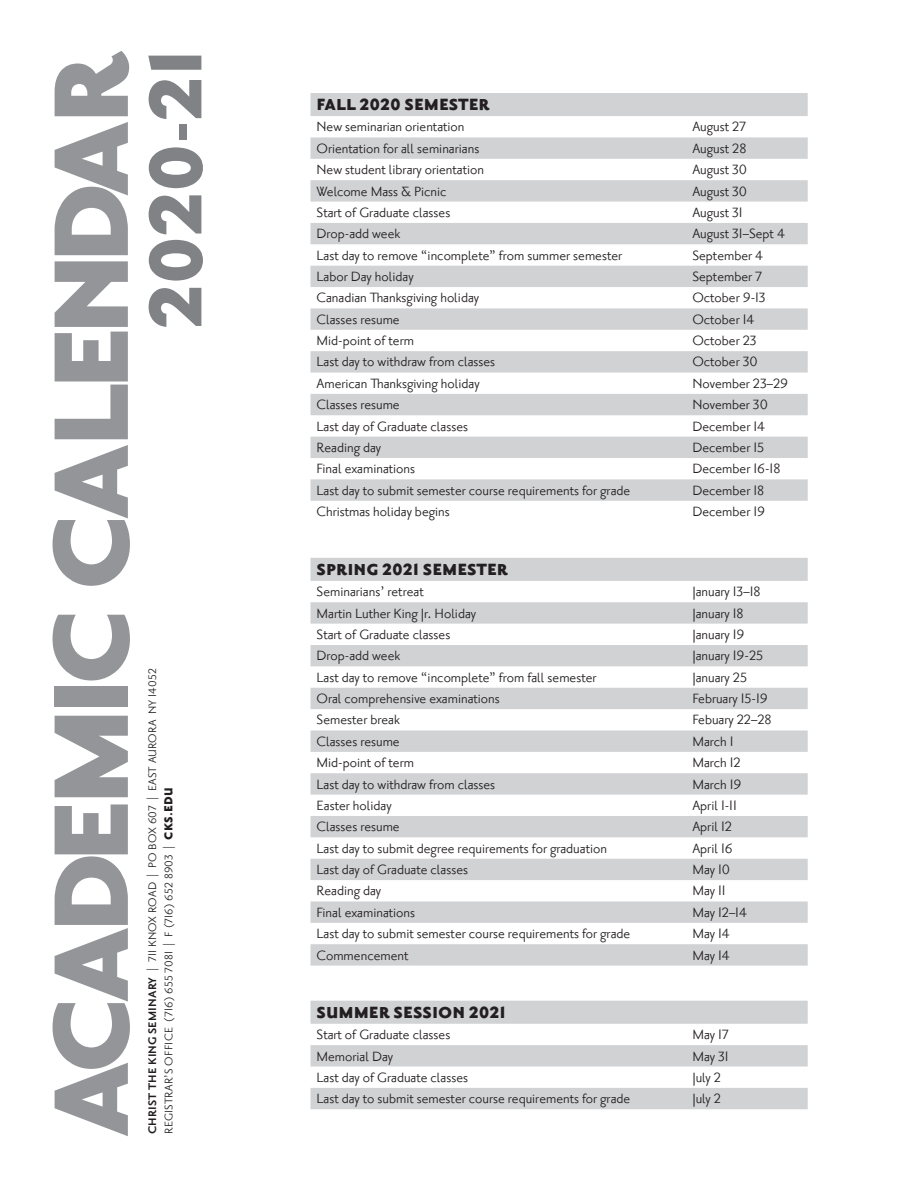
<style>
.page{position:relative;width:918px;height:1188px;background:#fff}
.page>*{position:absolute;margin:0;border:0;box-sizing:border-box;transform-origin:0 0}
.t1{font:900 129px "Priori San";letter-spacing:-.07em;color:#939598}
.t2{font:900 90px "Priori San";letter-spacing:-.02em;color:#808285}
.t3{font:900 19.5px "Priori San";color:#231f20}
.t4{font:16.5px "Priori San";color:#231f20}
.t5{font:13.5px/16.2px "Priori San";letter-spacing:.015em;color:#231f20}
.s1{font-weight:700}
.s2{font-weight:900;font-size:14.1px}
</style>
<div class="page">
<svg style="left:310px;top:93px;width:498px;height:408px;fill:#d1d2d4"></svg>
<svg style="left:310px;top:558px;width:498px;height:408px;fill:#d1d2d4"></svg>
<svg style="left:310px;top:1001px;width:498px;height:108px;fill:#d1d2d4"></svg>
<h1 class="t1" style="left:24px;top:1138px;width:1089px;rotate:-90deg">ACADEMIC CALENDAR</h1>
<h2 class="t2" style="left:129px;top:330px;width:283px;rotate:-90deg">2020-21</h2>
<p class="t5" style="left:145px;top:1134px;width:467px;rotate:-90deg"><span class="s1">CHRIST THE KING SEMINARY</span> | 711 KNOX ROAD | PO BOX 607 | EAST AURORA NY 14052<br>REGISTRAR’S OFFICE (716) 655 7081 | F (716) 652 8903 | <span class="s2">CKS.EDU</span></p>
<p class="t3" style="left:316px;top:94px;width:175px">FALL 2020 SEMESTER</p>
<p class="t4" style="left:316px;top:118px;width:150px">New seminarian orientation</p>
<p class="t4" style="left:692px;top:118px;width:55px">August 27</p>
<p class="t4" style="left:316px;top:140px;width:164px">Orientation for all seminarians</p>
<p class="t4" style="left:692px;top:140px;width:56px">August 28</p>
<p class="t4" style="left:316px;top:161px;width:169px">New student library orientation</p>
<p class="t4" style="left:692px;top:161px;width:56px">August 30</p>
<p class="t4" style="left:316px;top:182px;width:132px">Welcome Mass &amp; Picnic</p>
<p class="t4" style="left:692px;top:182px;width:56px">August 30</p>
<p class="t4" style="left:316px;top:204px;width:135px">Start of Graduate classes</p>
<p class="t4" style="left:692px;top:204px;width:52px">August 31</p>
<p class="t4" style="left:316px;top:225px;width:85px">Drop-add week</p>
<p class="t4" style="left:692px;top:225px;width:94px">August 31–Sept 4</p>
<p class="t4" style="left:316px;top:246px;width:307px">Last day to remove “incomplete” from summer semester</p>
<p class="t4" style="left:692px;top:246px;width:72px">September 4</p>
<p class="t4" style="left:316px;top:268px;width:99px">Labor Day holiday</p>
<p class="t4" style="left:692px;top:268px;width:71px">September 7</p>
<p class="t4" style="left:316px;top:289px;width:164px">Canadian Thanksgiving holiday</p>
<p class="t4" style="left:692px;top:289px;width:75px">October 9-13</p>
<p class="t4" style="left:316px;top:310px;width:85px">Classes resume</p>
<p class="t4" style="left:692px;top:310px;width:63px">October 14</p>
<p class="t4" style="left:316px;top:332px;width:99px">Mid-point of term</p>
<p class="t4" style="left:692px;top:332px;width:66px">October 23</p>
<p class="t4" style="left:316px;top:353px;width:180px">Last day to withdraw from classes</p>
<p class="t4" style="left:692px;top:353px;width:67px">October 30</p>
<p class="t4" style="left:316px;top:375px;width:165px">American Thanksgiving holiday</p>
<p class="t4" style="left:692px;top:375px;width:97px">November 23–29</p>
<p class="t4" style="left:316px;top:396px;width:85px">Classes resume</p>
<p class="t4" style="left:692px;top:396px;width:77px">November 30</p>
<p class="t4" style="left:316px;top:417px;width:153px">Last day of Graduate classes</p>
<p class="t4" style="left:692px;top:417px;width:74px">December 14</p>
<p class="t4" style="left:316px;top:439px;width:66px">Reading day</p>
<p class="t4" style="left:692px;top:439px;width:73px">December 15</p>
<p class="t4" style="left:316px;top:460px;width:100px">Final examinations</p>
<p class="t4" style="left:692px;top:460px;width:90px">December 16-18</p>
<p class="t4" style="left:316px;top:481px;width:315px">Last day to submit semester course requirements for grade</p>
<p class="t4" style="left:692px;top:481px;width:73px">December 18</p>
<p class="t4" style="left:316px;top:503px;width:135px">Christmas holiday begins</p>
<p class="t4" style="left:692px;top:503px;width:74px">December 19</p>
<p class="t3" style="left:316px;top:559px;width:193px">SPRING 2021 SEMESTER</p>
<p class="t4" style="left:316px;top:583px;width:109px">Seminarians’ retreat</p>
<p class="t4" style="left:692px;top:583px;width:70px">January 13–18</p>
<p class="t4" style="left:316px;top:604px;width:161px">Martin Luther King Jr. Holiday</p>
<p class="t4" style="left:692px;top:604px;width:53px">January 18</p>
<p class="t4" style="left:316px;top:626px;width:135px">Start of Graduate classes</p>
<p class="t4" style="left:692px;top:626px;width:54px">January 19</p>
<p class="t4" style="left:316px;top:647px;width:85px">Drop-add week</p>
<p class="t4" style="left:692px;top:647px;width:73px">January 19-25</p>
<p class="t4" style="left:316px;top:668px;width:282px">Last day to remove “incomplete” from fall semester</p>
<p class="t4" style="left:692px;top:668px;width:56px">January 25</p>
<p class="t4" style="left:316px;top:690px;width:185px">Oral comprehensive examinations</p>
<p class="t4" style="left:692px;top:690px;width:77px">February 15-19</p>
<p class="t4" style="left:316px;top:711px;width:85px">Semester break</p>
<p class="t4" style="left:692px;top:711px;width:81px">Febuary 22–28</p>
<p class="t4" style="left:316px;top:733px;width:85px">Classes resume</p>
<p class="t4" style="left:692px;top:733px;width:43px">March 1</p>
<p class="t4" style="left:316px;top:754px;width:99px">Mid-point of term</p>
<p class="t4" style="left:692px;top:754px;width:50px">March 12</p>
<p class="t4" style="left:316px;top:775px;width:180px">Last day to withdraw from classes</p>
<p class="t4" style="left:692px;top:775px;width:51px">March 19</p>
<p class="t4" style="left:316px;top:797px;width:77px">Easter holiday</p>
<p class="t4" style="left:692px;top:797px;width:46px">April 1-11</p>
<p class="t4" style="left:316px;top:818px;width:85px">Classes resume</p>
<p class="t4" style="left:692px;top:818px;width:41px">April 12</p>
<p class="t4" style="left:316px;top:839px;width:292px">Last day to submit degree requirements for graduation</p>
<p class="t4" style="left:692px;top:839px;width:42px">April 16</p>
<p class="t4" style="left:316px;top:861px;width:153px">Last day of Graduate classes</p>
<p class="t4" style="left:692px;top:861px;width:39px">May 10</p>
<p class="t4" style="left:316px;top:882px;width:66px">Reading day</p>
<p class="t4" style="left:692px;top:882px;width:35px">May 11</p>
<p class="t4" style="left:316px;top:903px;width:100px">Final examinations</p>
<p class="t4" style="left:692px;top:903px;width:56px">May 12–14</p>
<p class="t4" style="left:316px;top:925px;width:315px">Last day to submit semester course requirements for grade</p>
<p class="t4" style="left:692px;top:925px;width:39px">May 14</p>
<p class="t4" style="left:316px;top:946px;width:94px">Commencement</p>
<p class="t4" style="left:692px;top:946px;width:39px">May 14</p>
<p class="t3" style="left:316px;top:1002px;width:191px">SUMMER SESSION 2021</p>
<p class="t4" style="left:316px;top:1026px;width:135px">Start of Graduate classes</p>
<p class="t4" style="left:692px;top:1026px;width:38px">May 17</p>
<p class="t4" style="left:316px;top:1047px;width:78px">Memorial Day</p>
<p class="t4" style="left:692px;top:1047px;width:38px">May 31</p>
<p class="t4" style="left:316px;top:1069px;width:153px">Last day of Graduate classes</p>
<p class="t4" style="left:692px;top:1069px;width:30px">July 2</p>
<p class="t4" style="left:316px;top:1090px;width:315px">Last day to submit semester course requirements for grade</p>
<p class="t4" style="left:692px;top:1090px;width:30px">July 2</p>
</div>
